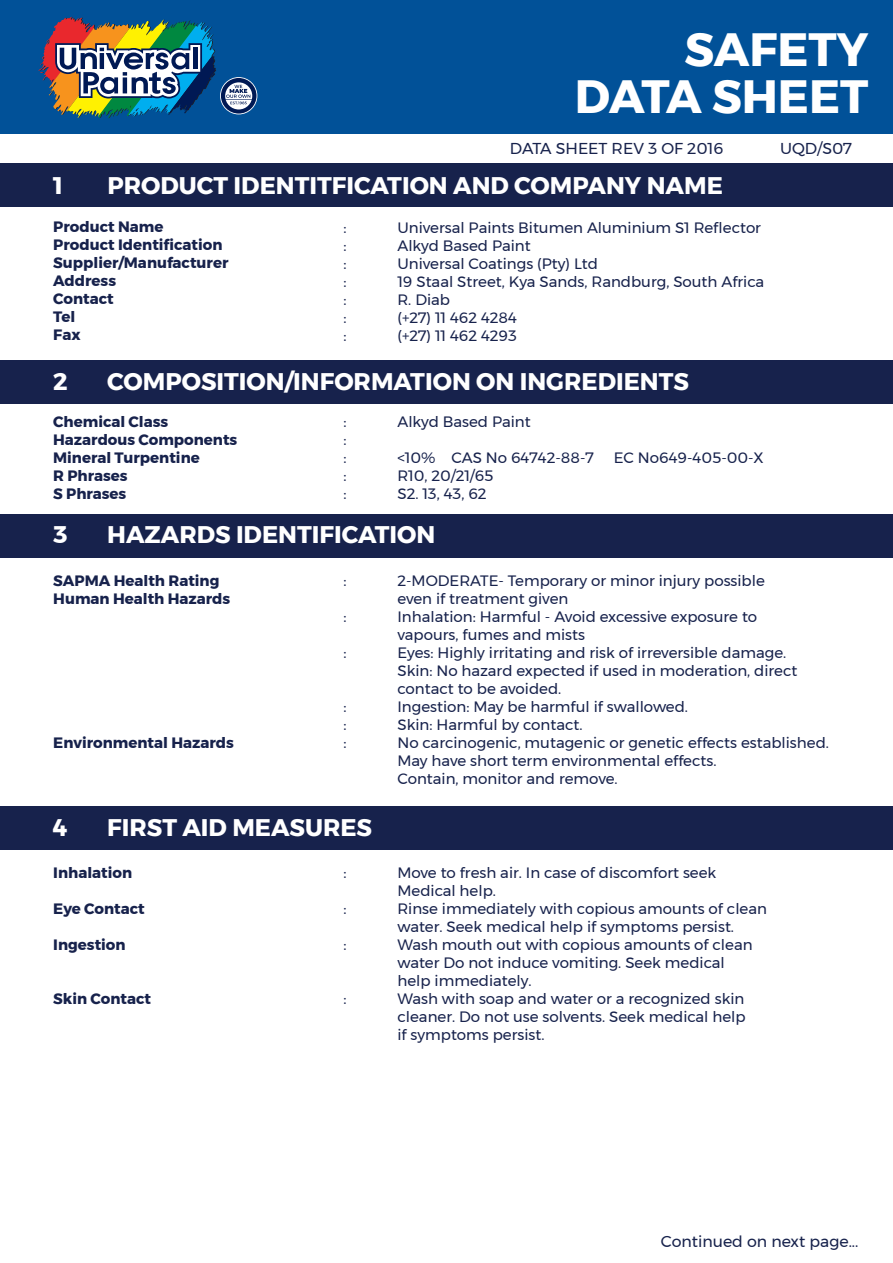
<style>
.page{position:relative;width:893px;height:1263px;background:#fff}
.page>*{position:absolute;margin:0;border:0;box-sizing:border-box;transform-origin:0 0}
.t1{font:700 46.5px/47px "Montserrat";color:#fff;text-align:right}
.t2{font:700 24px "Montserrat";color:#fff}
.t3{font:15.75px "Montserrat";color:#17224c}
.t4{font:15px/18px "Montserrat";color:#17224c}
.t5{font:700 15px/18px "Montserrat";color:#17224c}
</style>
<div class="page">
<div style="left:0;top:163px;width:893px;height:44px;background:#17224c"></div>
<div style="left:0;top:360px;width:893px;height:43px;background:#17224c"></div>
<div style="left:0;top:514px;width:893px;height:43px;background:#17224c"></div>
<div style="left:0;top:806px;width:893px;height:43px;background:#17224c"></div>
<div style="left:0;top:0;width:893px;height:133px;background:#015198"></div>
<svg style="left:39px;top:17px;width:218px;height:101px"></svg>
<h1 class="t1" style="left:575px;top:26px;width:295px">SAFETY<br>DATA SHEET</h1>
<p class="t3" style="left:510px;top:136px;width:215px">DATA SHEET REV 3 OF 2016</p>
<p class="t3" style="left:780px;top:136px;width:74px">UQD/S07</p>
<h2 class="t2" style="left:54px;top:166px;width:11px">1</h2>
<h2 class="t2" style="left:108px;top:166px;width:617px">PRODUCT IDENTITFICATION AND COMPANY NAME</h2>
<p class="t5" style="left:53px;top:218px;width:177px">Product Name<br>Product Identification<br>Supplier/Manufacturer<br>Address<br>Contact<br>Tel<br>Fax</p>
<p class="t4" style="left:343px;top:218px;width:5px">:</p>
<p class="t4" style="left:397px;top:218px;width:365px">Universal Paints Bitumen Aluminium S1 Reflector</p>
<p class="t4" style="left:343px;top:236px;width:5px">:</p>
<p class="t4" style="left:397px;top:236px;width:135px">Alkyd Based Paint</p>
<p class="t4" style="left:343px;top:254px;width:5px">:</p>
<p class="t4" style="left:397px;top:254px;width:202px">Universal Coatings (Pty) Ltd</p>
<p class="t4" style="left:343px;top:272px;width:5px">:</p>
<p class="t4" style="left:397px;top:272px;width:368px">19 Staal Street, Kya Sands, Randburg, South Africa</p>
<p class="t4" style="left:343px;top:290px;width:5px">:</p>
<p class="t4" style="left:397px;top:290px;width:54px">R. Diab</p>
<p class="t4" style="left:343px;top:308px;width:5px">:</p>
<p class="t4" style="left:397px;top:308px;width:121px">(+27) 11 462 4284</p>
<p class="t4" style="left:343px;top:326px;width:5px">:</p>
<p class="t4" style="left:397px;top:326px;width:121px">(+27) 11 462 4293</p>
<h2 class="t2" style="left:53px;top:363px;width:16px">2</h2>
<h2 class="t2" style="left:107px;top:362px;width:583px">COMPOSITION/INFORMATION ON INGREDIENTS</h2>
<p class="t5" style="left:53px;top:412px;width:186px">Chemical Class<br>Hazardous Components<br>Mineral Turpentine<br>R Phrases<br>S Phrases</p>
<p class="t4" style="left:343px;top:412px;width:5px">:</p>
<p class="t4" style="left:397px;top:412px;width:135px">Alkyd Based Paint</p>
<p class="t4" style="left:343px;top:430px;width:5px">: :</p>
<p class="t4" style="left:397px;top:448px;width:198px">&lt;10% CAS No 64742-88-7</p>
<p class="t4" style="left:614px;top:448px;width:152px">EC No649-405-00-X</p>
<p class="t4" style="left:343px;top:466px;width:5px">:</p>
<p class="t4" style="left:397px;top:466px;width:98px">R10, 20/21/65</p>
<p class="t4" style="left:343px;top:484px;width:5px">:</p>
<p class="t4" style="left:397px;top:484px;width:91px">S2. 13, 43, 62</p>
<h2 class="t2" style="left:53px;top:515px;width:16px">3</h2>
<h2 class="t2" style="left:107px;top:515px;width:330px">HAZARDS IDENTIFICATION</h2>
<p class="t5" style="left:53px;top:572px;width:179px">SAPMA Health Rating<br>Human Health Hazards</p>
<p class="t5" style="left:53px;top:734px;width:182px">Environmental Hazards</p>
<p class="t4" style="left:343px;top:571px;width:5px">:</p>
<p class="t4" style="left:397px;top:571px;width:369px">2-MODERATE- Temporary or minor injury possible even if treatment given</p>
<p class="t4" style="left:343px;top:607px;width:5px">:</p>
<p class="t4" style="left:397px;top:607px;width:361px">Inhalation: Harmful - Avoid excessive exposure to vapours, fumes and mists</p>
<p class="t4" style="left:343px;top:643px;width:5px">:</p>
<p class="t4" style="left:397px;top:643px;width:401px">Eyes: Highly irritating and risk of irreversible damage.<br>Skin: No hazard expected if used in moderation, direct contact to be avoided.</p>
<p class="t4" style="left:343px;top:697px;width:5px">:</p>
<p class="t4" style="left:397px;top:697px;width:292px">Ingestion: May be harmful if swallowed.</p>
<p class="t4" style="left:343px;top:715px;width:5px">:</p>
<p class="t4" style="left:397px;top:715px;width:187px">Skin: Harmful by contact.</p>
<p class="t4" style="left:343px;top:733px;width:5px">:</p>
<p class="t4" style="left:397px;top:733px;width:433px">No carcinogenic, mutagenic or genetic effects established.<br>May have short term environmental effects.<br>Contain, monitor and remove.</p>
<h2 class="t2" style="left:53px;top:809px;width:16px">4</h2>
<h2 class="t2" style="left:107px;top:808px;width:266px">FIRST AID MEASURES</h2>
<p class="t4" style="left:343px;top:864px;width:5px">:</p>
<p class="t4" style="left:397px;top:864px;width:320px">Move to fresh air. In case of discomfort seek<br>Medical help.</p>
<p class="t4" style="left:343px;top:900px;width:5px">:</p>
<p class="t4" style="left:397px;top:900px;width:371px">Rinse immediately with copious amounts of clean water. Seek medical help if symptoms persist.</p>
<p class="t4" style="left:343px;top:936px;width:5px">:</p>
<p class="t4" style="left:397px;top:936px;width:357px">Wash mouth out with copious amounts of clean water Do not induce vomiting. Seek medical help immediately.</p>
<p class="t4" style="left:343px;top:990px;width:5px">:</p>
<p class="t4" style="left:397px;top:990px;width:350px;text-align:justify">Wash with soap and water or a recognized skin cleaner. Do not use solvents. Seek medical help if symptoms persist.</p>
<p class="t5" style="left:53px;top:864px;width:80px">Inhalation</p>
<p class="t5" style="left:53px;top:900px;width:93px">Eye Contact</p>
<p class="t5" style="left:53px;top:936px;width:74px">Ingestion</p>
<p class="t5" style="left:53px;top:990px;width:99px">Skin Contact</p>
<p class="t3" style="left:661px;top:1229px;width:199px">Continued on next page...</p>
</div>
